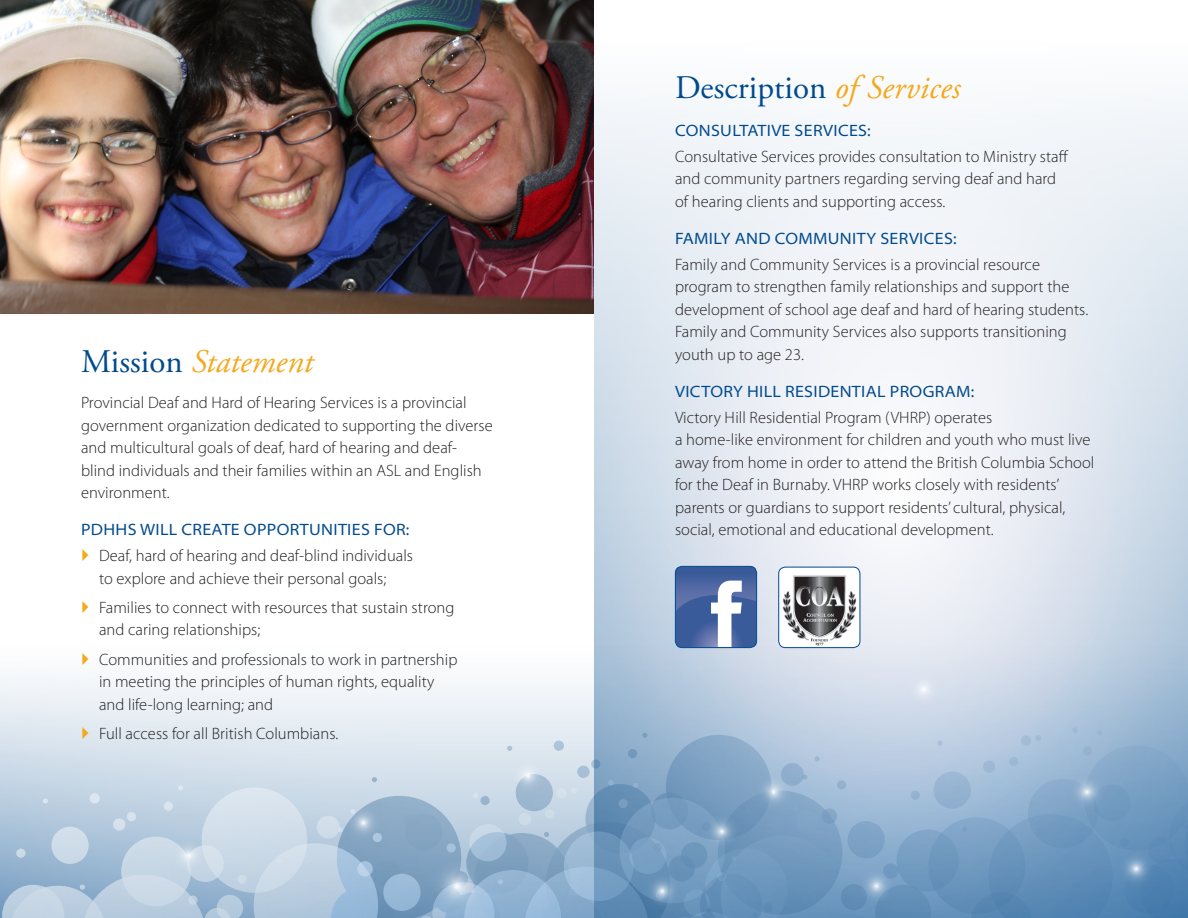
<style>
.page{position:relative;width:1188px;height:918px;background:#fff}
.page>*{position:absolute;margin:0;border:0;box-sizing:border-box;transform-origin:0 0}
.Head_-_B{font:33px "Adobe Garamond Pro";letter-spacing:.005em;color:#004a8d}
.Head_-_B-2{font:italic 33px "Adobe Garamond Pro";letter-spacing:.005em;color:#f5a81c}
.Body{font:300 16.5px/22.5px "Myriad Pro";letter-spacing:.005em;color:#231f20}
.Head_-_C{font:semi-expanded 16.5px "Myriad Pro";letter-spacing:.02em;color:#004a8d}
.s1{font-style:normal;color:#004a8d}
.s2{font-style:italic;color:#f5a81c}
</style>
<div class="page">
<div style="left:594px;top:39px;width:594px;height:879px;background:#fff;opacity:.75"></div>
<img style="left:0;top:0;width:594px;height:313px">
<div style="left:0;top:632px;width:1188px;height:286px;background:#fff;opacity:.75"></div>
<svg style="left:156px;top:822px;width:64px;height:65px;background:#c4d5e4"></svg>
<svg style="left:741px;top:759px;width:65px;height:65px"></svg>
<svg style="left:254px;top:774px;width:591px;height:144px;background:#92b1cd"></svg>
<svg style="left:844px;top:853px;width:65px;height:65px;background:#759cc1"></svg>
<svg style="left:495px;top:743px;width:65px;height:65px;background:#c8d7e5"></svg>
<div style="left:891px;top:657px;width:65px;height:64px;background:linear-gradient(to right,#d9e1ee,#d6dfec);border-radius:50%"></div>
<svg style="left:1054px;top:759px;width:65px;height:65px;background:#86a9c9"></svg>
<svg style="left:1103px;top:836px;width:65px;height:65px;background:#618eb8"></svg>
<svg style="left:406px;top:853px;width:101px;height:65px;background:#90b0cd"></svg>
<svg style="left:675px;top:566px;width:82px;height:82px"></svg>
<div style="left:675px;top:566px;width:82px;height:82px;border:1px solid #004a8d;border-radius:7px"></div>
<img style="left:779px;top:567px;width:81px;height:81px">
<div style="left:778px;top:567px;width:82px;height:81px;border:1px solid #004a8d;border-radius:7px"></div>
<svg style="left:82px;top:653px;width:6px;height:12px"></svg>
<svg style="left:82px;top:727px;width:6px;height:12px"></svg>
<p class="Head_-_B-2" style="left:81px;top:342px;width:234px"><span class="s1">Mission</span> Statement</p>
<p class="Body" style="left:81px;top:392px;width:413px">Provincial Deaf and Hard of Hearing Services is a provincial government organization dedicated to supporting the diverse and multicultural goals of deaf, hard of hearing and deaf&shy;blind individuals and their families within an ASL and English environment.</p>
<p class="Head_-_C" style="left:81px;top:521px;width:330px">PDHHS WILL CREATE OPPORTUNITIES FOR:</p>
<p class="Body" style="left:99px;top:545px;width:316px">Deaf, hard of hearing and deaf-blind individuals to explore and achieve their personal goals;</p>
<p class="Body" style="left:99px;top:597px;width:357px">Families to connect with resources that sustain strong and caring relationships;</p>
<p class="Body" style="left:99px;top:648px;width:360px">Communities and professionals to work in partnership in meeting the principles of human rights, equality and life-long learning; and</p>
<p class="Body" style="left:99px;top:723px;width:241px">Full access for all British Columbians.</p>
<p class="Head_-_B" style="left:675px;top:68px;width:287px">Description <span class="s2">of Services</span></p>
<p class="Head_-_C" style="left:675px;top:121px;width:197px">CONSULTATIVE SERVICES:</p>
<p class="Body" style="left:675px;top:145px;width:395px">Consultative Services provides consultation to Ministry staff and community partners regarding serving deaf and hard of hearing clients and supporting access.</p>
<p class="Head_-_C" style="left:675px;top:229px;width:283px">FAMILY AND COMMUNITY SERVICES:</p>
<p class="Body" style="left:675px;top:253px;width:415px">Family and Community Services is a provincial resource program to strengthen family relationships and support the development of school age deaf and hard of hearing students.<br>Family and Community Services also supports transitioning youth up to age 23.</p>
<p class="Head_-_C" style="left:675px;top:382px;width:301px">VICTORY HILL RESIDENTIAL PROGRAM:</p>
<p class="Body" style="left:675px;top:406px;width:421px">Victory Hill Residential Program (VHRP) operates<br>a home-like environment for children and youth who must live away from home in order to attend the British Columbia School for the Deaf in Burnaby. VHRP works closely with residents’ parents or guardians to support residents’ cultural, physical, social, emotional and educational development.</p>
</div>
